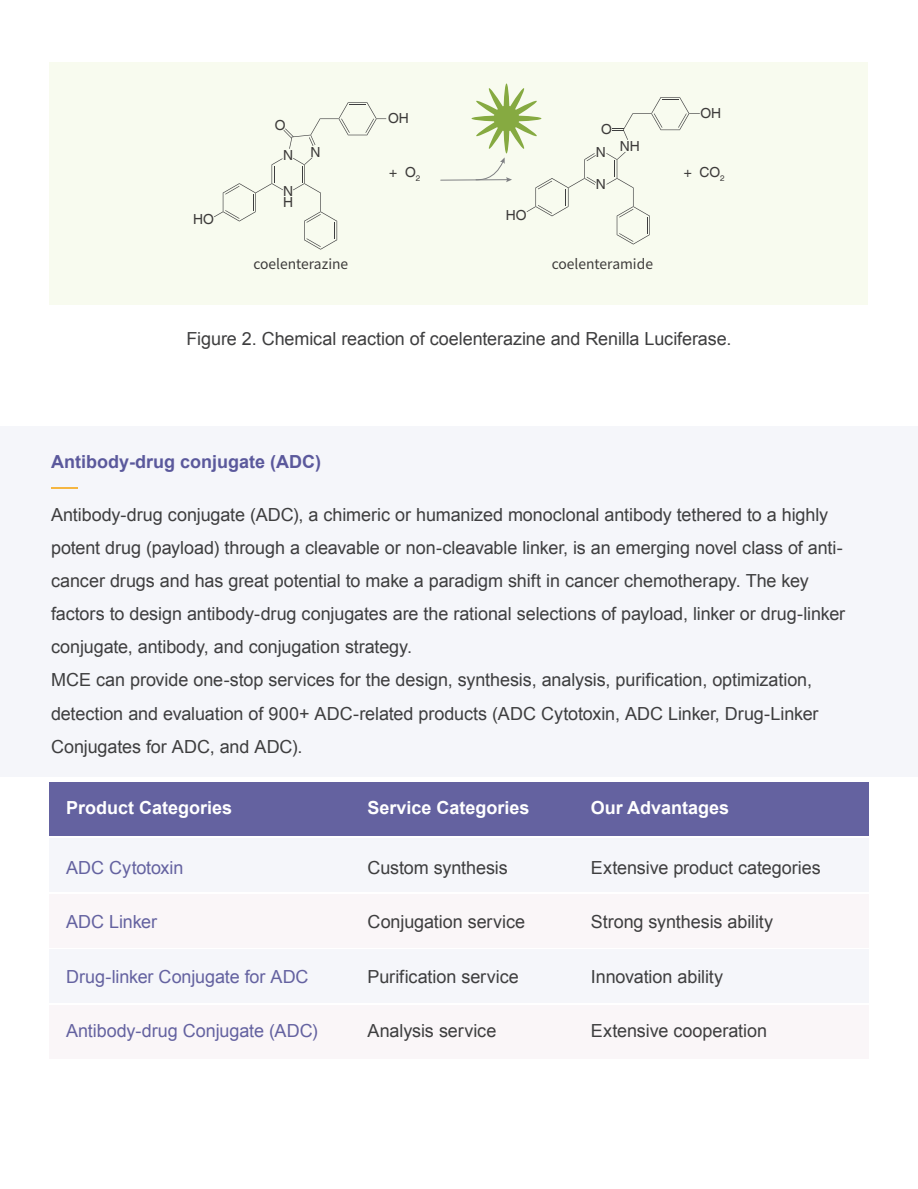
<style>
.page{position:relative;width:918px;height:1189px;background:#fff}
.page>*{position:absolute;margin:0;border:0;box-sizing:border-box;transform-origin:0 0}
.t1{font:18px/33px "Arial";letter-spacing:-.005em;color:#3e3e3f}
.t2{font:18px "Arial";letter-spacing:-.005em;color:#6462a0}
.t3{font:700 18px "Arial";color:#fff}
.t4{font:700 18px "Arial";color:#5b599c}
.t5{font:13.8px "Source Han Sans CN";color:#3d3b3a}
.t6{font:13.8px/11.1px "Helvetica";color:#3d3b3a}
</style>
<div class="page">
<div style="left:50px;top:62px;width:818px;height:243px;background:#f8fbef"></div>
<div style="left:0;top:426px;width:918px;height:350px;background:#f5f6fa"></div>
<svg style="left:51px;top:487px;width:27px;height:1px"></svg>
<div style="left:49px;top:838px;width:820px;height:53px;background:#f5f6fa"></div>
<div style="left:49px;top:893px;width:820px;height:54px;background:#faf6f8"></div>
<div style="left:49px;top:949px;width:820px;height:53px;background:#f5f6fa"></div>
<div style="left:49px;top:1004px;width:820px;height:54px;background:#faf6f8"></div>
<div style="left:49px;top:782px;width:820px;height:53px;background:#6462a0"></div>
<svg style="left:214px;top:158px;width:69px;height:63px"></svg>
<svg style="left:293px;top:157px;width:45px;height:92px"></svg>
<svg style="left:283px;top:102px;width:103px;height:47px"></svg>
<svg style="left:606px;top:152px;width:44px;height:92px"></svg>
<svg style="left:613px;top:97px;width:87px;height:43px"></svg>
<svg style="left:440px;top:83px;width:156px;height:133px"></svg>
<p class="t6" style="left:193px;top:214px;width:22px">HO</p>
<p class="t6" style="left:275px;top:120px;width:12px">O</p>
<p class="t6" style="left:283px;top:150px;width:12px">N</p>
<p class="t6" style="left:310px;top:147px;width:12px">N</p>
<p class="t6" style="left:283px;top:186px;width:12px">N<br>H</p>
<p class="t6" style="left:388px;top:113px;width:22px">OH</p>
<p class="t6" style="left:601px;top:124px;width:12px">O</p>
<p class="t6" style="left:596px;top:141px;width:45px">N NH</p>
<p class="t6" style="left:701px;top:108px;width:22px">OH</p>
<p class="t6" style="left:389px;top:167px;width:33px">+ O<sub>2</sub></p>
<p class="t6" style="left:684px;top:167px;width:43px">+ CO<sub>2</sub></p>
<p class="t6" style="left:596px;top:179px;width:12px">N</p>
<p class="t6" style="left:506px;top:210px;width:22px">HO</p>
<p class="t5" style="left:253px;top:256px;width:96px">coelenterazine</p>
<p class="t5" style="left:552px;top:256px;width:103px">coelenteramide</p>
<p class="t1" style="left:187px;top:322px;width:546px">Figure 2. Chemical reaction of coelenterazine and Renilla Luciferase.</p>
<p class="t4" style="left:51px;top:449px;width:271px">Antibody-drug conjugate (ADC)</p>
<p class="t1" style="left:51px;top:498px;width:796px">Antibody-drug conjugate (ADC), a chimeric or humanized monoclonal antibody tethered to a highly potent drug (payload) through a cleavable or non-cleavable linker, is an emerging novel class of anti&shy;cancer drugs and has great potential to make a paradigm shift in cancer chemotherapy. The key factors to design antibody-drug conjugates are the rational selections of payload, linker or drug-linker conjugate, antibody, and conjugation strategy.<br>MCE can provide one-stop services for the design, synthesis, analysis, purification, optimization, detection and evaluation of 900+ ADC-related products (ADC Cytotoxin, ADC Linker, Drug-Linker Conjugates for ADC, and ADC).</p>
<p class="t3" style="left:66px;top:795px;width:168px">Product Categories</p>
<p class="t3" style="left:368px;top:795px;width:164px">Service Categories</p>
<p class="t3" style="left:591px;top:795px;width:140px">Our Advantages</p>
<p class="t2" style="left:66px;top:856px;width:119px">ADC Cytotoxin</p>
<p class="t2" style="left:66px;top:910px;width:93px">ADC Linker</p>
<p class="t2" style="left:66px;top:964px;width:244px">Drug-linker Conjugate for ADC</p>
<p class="t2" style="left:66px;top:1018px;width:253px">Antibody-drug Conjugate (ADC)</p>
<p class="t1" style="left:368px;top:851px;width:142px">Custom synthesis</p>
<p class="t1" style="left:368px;top:905px;width:159px">Conjugation service</p>
<p class="t1" style="left:368px;top:959px;width:153px">Purification service</p>
<p class="t1" style="left:368px;top:1013px;width:130px">Analysis service</p>
<p class="t1" style="left:591px;top:851px;width:231px">Extensive product categories</p>
<p class="t1" style="left:591px;top:905px;width:184px">Strong synthesis ability</p>
<p class="t1" style="left:591px;top:959px;width:134px">Innovation ability</p>
<p class="t1" style="left:591px;top:1013px;width:178px">Extensive cooperation</p>
</div>
